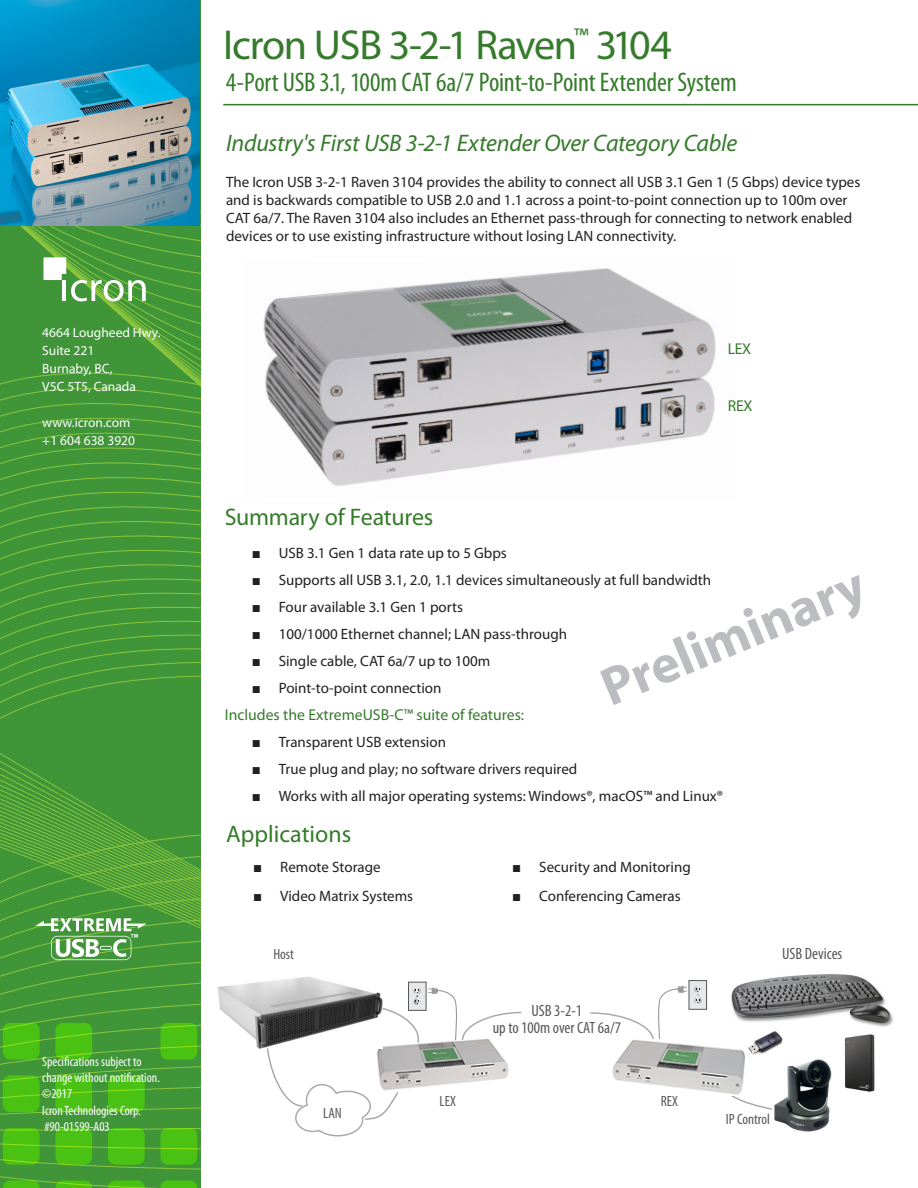
<style>
.page{position:relative;width:918px;height:1188px;background:#fff}
.page>*{position:absolute;margin:0;border:0;box-sizing:border-box;transform-origin:0 0}
.t1{font:700 54px "Myriad";color:#bcbdc0}
.t2{font:42px "Myriad Pro";letter-spacing:-.025em;color:#357b2b}
.t3{font:condensed 27px "Myriad Pro";letter-spacing:-.005em;color:#357b2b}
.Bodycontent{font:italic 24px "Myriad Pro";letter-spacing:-.01em;color:#357b2b}
.Bodycontent-2{font:24px "Myriad Pro";letter-spacing:-.01em;color:#357b2b}
.t4{font:condensed 16.35px/17.9px "Myriad Pro";color:#57585a;text-align:center}
.bullets{font:15.75px "Myriad Pro";color:#357b2b}
.top_product_copy{font:15.75px "Myriad Pro";letter-spacing:-.015em;color:#357b2b}
.Bodycontent-3{font:15px/18px "Myriad Pro";color:#231f20}
.t5{font:condensed 14.85px "Myriad Pro";color:#57585a}
.t6{font:condensed 13.5px/16.2px "Myriad";color:#fff}
.Bodycontent-4{font:13.5px/18px "Myriad Pro";color:#fff}
.s1{font-family:"Arial"}
</style>
<div class="page">
<hr style="left:223px;top:104px;width:695px;height:1px;background:#357b2b">
<img style="left:421px;top:1042px;width:88px;height:45px">
<img style="left:218px;top:976px;width:135px;height:73px">
<img style="left:731px;top:974px;width:163px;height:53px">
<img style="left:844px;top:1034px;width:31px;height:58px">
<img style="left:741px;top:1024px;width:49px;height:31px">
<img style="left:774px;top:1059px;width:58px;height:73px">
<svg style="left:731px;top:1096px;width:41px;height:14px"></svg>
<div style="left:689px;top:981px;width:18px;height:28px;background:#e6e7e9"></div>
<div style="left:689px;top:980px;width:18px;height:30px;border:1px solid #57585a"></div>
<svg style="left:694px;top:986px;width:7px;height:18px"></svg>
<svg style="left:590px;top:986px;width:96px;height:53px"></svg>
<div style="left:409px;top:982px;width:17px;height:28px;background:#e6e7e9"></div>
<div style="left:408px;top:982px;width:18px;height:29px;border:1px solid #57585a"></div>
<svg style="left:429px;top:987px;width:93px;height:55px"></svg>
<svg style="left:266px;top:988px;width:155px;height:148px"></svg>
<img style="left:612px;top:1040px;width:134px;height:55px">
<img style="left:263px;top:268px;width:453px;height:218px">
<div style="left:0;top:1169px;width:200px;height:19px;background:#3f9537"></div>
<svg style="left:0;top:226px;width:200px;height:943px;background:#459937"></svg>
<svg style="left:3px;top:1023px;width:37px;height:37px"></svg>
<svg style="left:55px;top:1023px;width:37px;height:37px"></svg>
<svg style="left:160px;top:1023px;width:37px;height:37px"></svg>
<svg style="left:3px;top:1075px;width:37px;height:37px"></svg>
<svg style="left:55px;top:1075px;width:37px;height:37px"></svg>
<svg style="left:108px;top:1075px;width:37px;height:37px"></svg>
<svg style="left:3px;top:1128px;width:37px;height:37px"></svg>
<svg style="left:55px;top:1128px;width:37px;height:37px"></svg>
<svg style="left:108px;top:1128px;width:37px;height:37px"></svg>
<svg style="left:160px;top:1128px;width:37px;height:37px"></svg>
<svg style="left:3px;top:1180px;width:37px;height:8px"></svg>
<svg style="left:55px;top:1180px;width:37px;height:8px"></svg>
<svg style="left:108px;top:1180px;width:37px;height:8px"></svg>
<svg style="left:160px;top:1180px;width:37px;height:8px"></svg>
<svg style="left:43px;top:257px;width:103px;height:44px"></svg>
<svg style="left:35px;top:918px;width:112px;height:42px"></svg>
<img style="left:0;top:0;width:200px;height:226px">
<p class="Bodycontent-4" style="left:42px;top:323px;width:120px">4664 Lougheed Hwy.</p>
<p class="Bodycontent-4" style="left:42px;top:341px;width:54px">Suite 221</p>
<p class="Bodycontent-4" style="left:42px;top:359px;width:72px">Burnaby, BC,</p>
<p class="Bodycontent-4" style="left:42px;top:377px;width:95px">V5C 5T5, Canada</p>
<p class="Bodycontent-4" style="left:42px;top:413px;width:94px">www.icron.com +1 604 638 3920</p>
<p class="t6" style="left:42px;top:1054px;width:119px">Specifications subject to change without notification.</p>
<p class="t6" style="left:42px;top:1086px;width:31px">©2017</p>
<p class="t6" style="left:42px;top:1103px;width:100px">Icron Technologies Corp.</p>
<p class="t6" style="left:44px;top:1119px;width:67px">#90-01599-A03</p>
<p class="t2" style="left:223px;top:19px;width:450px">Icron USB 3-2-1 Raven<sup>™</sup> 3104</p>
<p class="t3" style="left:226px;top:66px;width:513px">4-Port USB 3.1, 100m CAT 6a/7 Point-to-Point Extender System</p>
<p class="Bodycontent" style="left:226px;top:128px;width:513px">Industry's First USB 3-2-1 Extender Over Category Cable</p>
<p class="Bodycontent-3" style="left:226px;top:173px;width:636px">The Icron USB 3-2-1 Raven 3104 provides the ability to connect all USB 3.1 Gen 1 (5 Gbps) device types and is backwards compatible to USB 2.0 and 1.1 across a point-to-point connection up to 100m over CAT 6a/7. The Raven 3104 also includes an Ethernet pass-through for connecting to network enabled devices or to use existing infrastructure without losing LAN connectivity.</p>
<p class="top_product_copy" style="left:728px;top:339px;width:25px">LEX</p>
<p class="top_product_copy" style="left:728px;top:396px;width:26px">REX</p>
<p class="Bodycontent-2" style="left:225px;top:503px;width:210px">Summary of Features</p>
<p class="Bodycontent-3" style="left:252px;top:544px;width:257px"><span class="s1">■</span> USB 3.1 Gen 1 data rate up to 5 Gbps</p>
<p class="Bodycontent-3" style="left:252px;top:571px;width:461px"><span class="s1">■</span> Supports all USB 3.1, 2.0, 1.1 devices simultaneously at full bandwidth</p>
<p class="Bodycontent-3" style="left:252px;top:598px;width:213px"><span class="s1">■</span> Four available 3.1 Gen 1 ports</p>
<p class="Bodycontent-3" style="left:252px;top:625px;width:317px"><span class="s1">■</span> 100/1000 Ethernet channel; LAN pass-through</p>
<p class="Bodycontent-3" style="left:252px;top:652px;width:240px"><span class="s1">■</span> Single cable, CAT 6a/7 up to 100m</p>
<p class="Bodycontent-3" style="left:252px;top:679px;width:191px"><span class="s1">■</span> Point-to-point connection</p>
<p class="bullets" style="left:225px;top:705px;width:301px">Includes the ExtremeUSB-C™ suite of features:</p>
<p class="Bodycontent-3" style="left:252px;top:733px;width:196px"><span class="s1">■</span> Transparent USB extension</p>
<p class="Bodycontent-3" style="left:252px;top:760px;width:327px"><span class="s1">■</span> True plug and play; no software drivers required</p>
<p class="Bodycontent-3" style="left:252px;top:787px;width:473px"><span class="s1">■</span> Works with all major operating systems: Windows®, macOS™ and Linux®</p>
<p class="t1" style="left:593px;top:663px;width:282px;rotate:-22deg">Preliminary</p>
<p class="Bodycontent-2" style="left:226px;top:819px;width:126px">Applications</p>
<p class="Bodycontent-3" style="left:253px;top:858px;width:129px"><span class="s1">■</span> Remote Storage</p>
<p class="Bodycontent-3" style="left:512px;top:858px;width:180px"><span class="s1">■</span> Security and Monitoring</p>
<p class="Bodycontent-3" style="left:253px;top:887px;width:161px"><span class="s1">■</span> Video Matrix Systems</p>
<p class="Bodycontent-3" style="left:512px;top:887px;width:170px"><span class="s1">■</span> Conferencing Cameras</p>
<p class="t5" style="left:273px;top:945px;width:22px">Host</p>
<p class="t4" style="left:782px;top:944px;width:62px">USB Devices</p>
<p class="t5" style="left:323px;top:1104px;width:20px">LAN</p>
<p class="t4" style="left:493px;top:1001px;width:130px">USB 3-2-1<br>up to 100m over CAT 6a/7</p>
<p class="t5" style="left:440px;top:1092px;width:18px">LEX</p>
<p class="t5" style="left:661px;top:1092px;width:19px">REX</p>
<p class="t5" style="left:726px;top:1111px;width:45px">IP Control</p>
</div>
